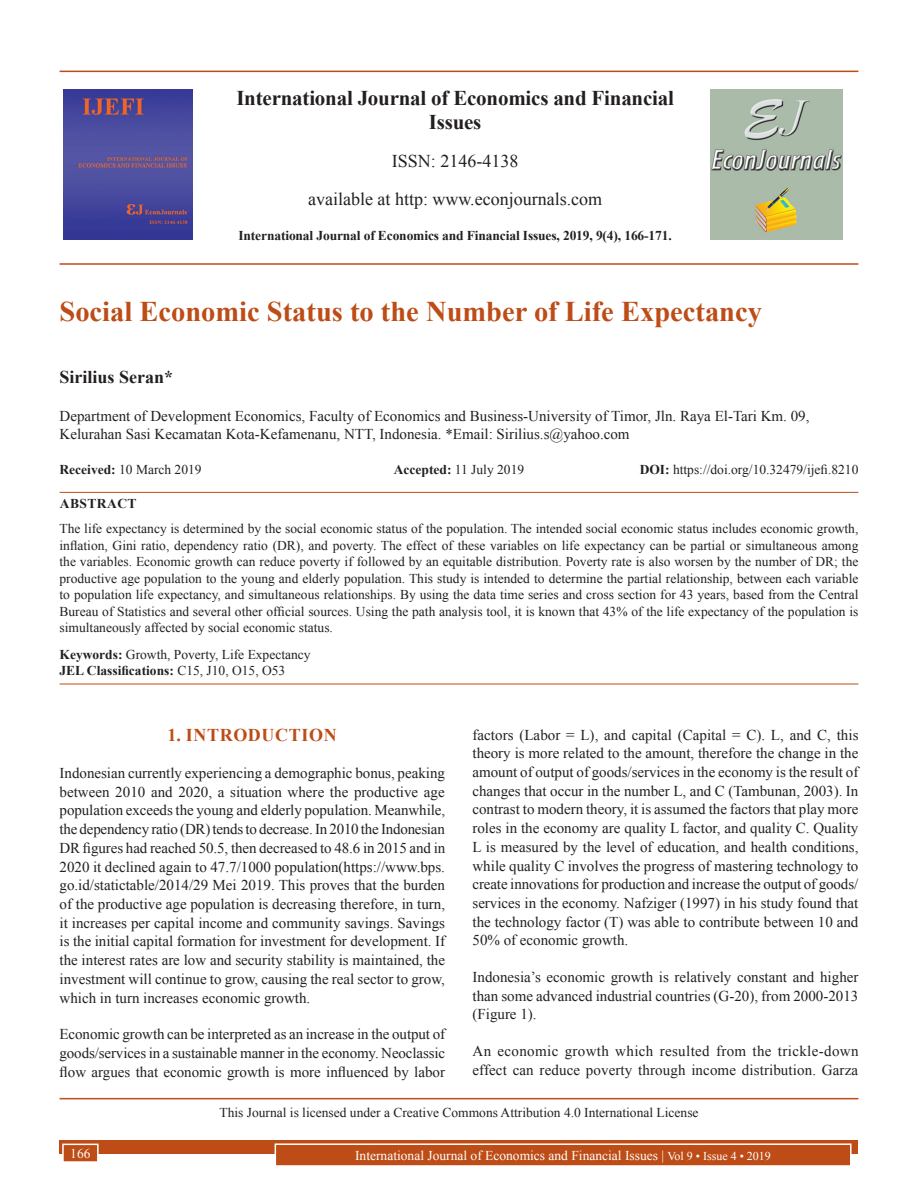
<style>
.page{position:relative;width:918px;height:1188px;background:#fff}
.page>*{position:absolute;margin:0;border:0;box-sizing:border-box;transform-origin:0 0}
.AT{font:700 28.5px "Times New Roman";color:#bd4c16}
.Issue_details{font:700 21px/24px "Times New Roman";letter-spacing:-.01em;color:#231f20;text-align:center}
.Issue_details-2{font:18px "Times New Roman";color:#231f20}
.AU{font:700 18px "Times New Roman";color:#231f20}
.t1{font:700 18px "Times New Roman";letter-spacing:.035em;color:#bd4c16}
.TX{font:15px/18.8px "Times New Roman";color:#231f20;text-align:justify}
.AFF{font:15px/18px "Times New Roman";color:#231f20}
.ABS{font:13.5px/16.5px "Times New Roman";color:#231f20;text-align:justify}
.HIS{font:13.5px "Times New Roman";color:#231f20}
.CCA{font:13.5px "Times New Roman";color:#231f20}
.KWD{font:13.5px/16.2px "Times New Roman";color:#231f20}
.Folio{font:13.5px "Times New Roman";color:#fff}
.Issue_details-3{font:700 13.5px "Times New Roman";letter-spacing:-.01em;color:#231f20}
.ABSH{font:700 13.5px "Times New Roman";letter-spacing:.035em;color:#231f20}
.s1{font-weight:700}
.s2{font-size:12px}
</style>
<div class="page">
<hr style="left:60px;top:71px;width:798px;height:1px;background:#bd4c16">
<hr style="left:60px;top:263px;width:798px;height:2px;background:#bd4c16">
<img style="left:64px;top:89px;width:129px;height:151px">
<img style="left:711px;top:89px;width:132px;height:150px">
<div style="left:60px;top:1140px;width:798px;height:13px;background:#bd4c16"></div>
<div style="left:275px;top:1144px;width:576px;height:22px;background:#bd4c16"></div>
<div style="left:275px;top:1143px;width:577px;height:24px;border:2px solid #fff"></div>
<div style="left:63px;top:1144px;width:35px;height:18px;background:#bd4c16"></div>
<div style="left:62px;top:1144px;width:37px;height:19px;border:2px solid #fff"></div>
<hr style="left:60px;top:492px;width:798px;height:1px;background:#bd4c16">
<hr style="left:60px;top:684px;width:798px;height:1px;background:#bd4c16">
<hr style="left:60px;top:1098px;width:798px;height:1px;background:#bd4c16">
<p class="Issue_details" style="left:236px;top:85px;width:439px">International Journal of Economics and Financial<br>Issues</p>
<p class="Issue_details-2" style="left:392px;top:148px;width:128px">ISSN: 2146-4138</p>
<p class="Issue_details-2" style="left:308px;top:186px;width:296px">available at http: www.econjournals.com</p>
<p class="Issue_details-3" style="left:238px;top:226px;width:435px">International Journal of Economics and Financial Issues, 2019, 9(4), 166-171.</p>
<p class="AT" style="left:60px;top:291px;width:704px">Social Economic Status to the Number of Life Expectancy</p>
<p class="AU" style="left:60px;top:364px;width:115px">Sirilius Seran*</p>
<p class="AFF" style="left:60px;top:407px;width:751px">Department of Development Economics, Faculty of Economics and Business-University of Timor, Jln. Raya El-Tari Km. 09,<br>Kelurahan Sasi Kecamatan Kota-Kefamenanu, NTT, Indonesia. *Email: Sirilius.s@yahoo.com</p>
<p class="HIS" style="left:60px;top:460px;width:144px"><span class="s1">Received:</span> 10 March 2019</p>
<p class="HIS" style="left:394px;top:460px;width:132px"><span class="s1">Accepted:</span> 11 July 2019</p>
<p class="HIS" style="left:640px;top:460px;width:220px"><span class="s1">DOI:</span> https://doi.org/10.32479/ijefi.8210</p>
<p class="ABSH" style="left:60px;top:494px;width:78px">ABSTRACT</p>
<p class="ABS" style="left:60px;top:520px;width:800px">The life expectancy is determined by the social economic status of the population. The intended social economic status includes economic growth, inflation, Gini ratio, dependency ratio (DR), and poverty. The effect of these variables on life expectancy can be partial or simultaneous among the variables. Economic growth can reduce poverty if followed by an equitable distribution. Poverty rate is also worsen by the number of DR; the productive age population to the young and elderly population. This study is intended to determine the partial relationship, between each variable to population life expectancy, and simultaneous relationships. By using the data time series and cross section for 43 years, based from the Central Bureau of Statistics and several other official sources. Using the path analysis tool, it is known that 43% of the life expectancy of the population is simultaneously affected by social economic status.</p>
<p class="KWD" style="left:60px;top:646px;width:253px"><span class="s1">Keywords:</span> Growth, Poverty, Life Expectancy<br><span class="s1">JEL Classifications:</span> C15, J10, O15, O53</p>
<p class="TX" style="left:472px;top:725px;width:388px">factors (Labor = L), and capital (Capital = C). L, and C, this theory is more related to the amount, therefore the change in the amount of output of goods/services in the economy is the result of changes that occur in the number L, and C (Tambunan, 2003). In contrast to modern theory, it is assumed the factors that play more roles in the economy are quality L factor, and quality C. Quality L is measured by the level of education, and health conditions, while quality C involves the progress of mastering technology to create innovations for production and increase the output of goods/ services in the economy. Nafziger (1997) in his study found that the technology factor (T) was able to contribute between 10 and 50% of economic growth.</p>
<p class="TX" style="left:472px;top:967px;width:388px">Indonesia’s economic growth is relatively constant and higher than some advanced industrial countries (G-20), from 2000-2013 (Figure 1).</p>
<p class="TX" style="left:472px;top:1041px;width:388px">An economic growth which resulted from the trickle-down effect can reduce poverty through income distribution. Garza</p>
<p class="CCA" style="left:219px;top:1103px;width:481px">This Journal is licensed under a Creative Commons Attribution 4.0 International License</p>
<h1 class="t1" style="left:168px;top:722px;width:171px">1. INTRODUCTION</h1>
<p class="TX" style="left:60px;top:763px;width:387px">Indonesian currently experiencing a demographic bonus, peaking between 2010 and 2020, a situation where the productive age population exceeds the young and elderly population. Meanwhile, the dependency ratio (DR) tends to decrease. In 2010 the Indonesian DR figures had reached 50.5, then decreased to 48.6 in 2015 and in 2020 it declined again to 47.7/1000 population(https://www.bps. go.id/statictable/2014/29 Mei 2019. This proves that the burden of the productive age population is decreasing therefore, in turn, it increases per capital income and community savings. Savings is the initial capital formation for investment for development. If the interest rates are low and security stability is maintained, the investment will continue to grow, causing the real sector to grow, which in turn increases economic growth.</p>
<p class="TX" style="left:60px;top:1024px;width:387px">Economic growth can be interpreted as an increase in the output of goods/services in a sustainable manner in the economy. Neoclassic flow argues that economic growth is more influenced by labor</p>
<p class="Folio" style="left:70px;top:1144px;width:22px">166</p>
<p class="Folio" style="left:355px;top:1146px;width:417px">International Journal of Economics and Financial Issues | <span class="s2">Vol 9 • Issue 4 • 2019</span></p>
</div>
